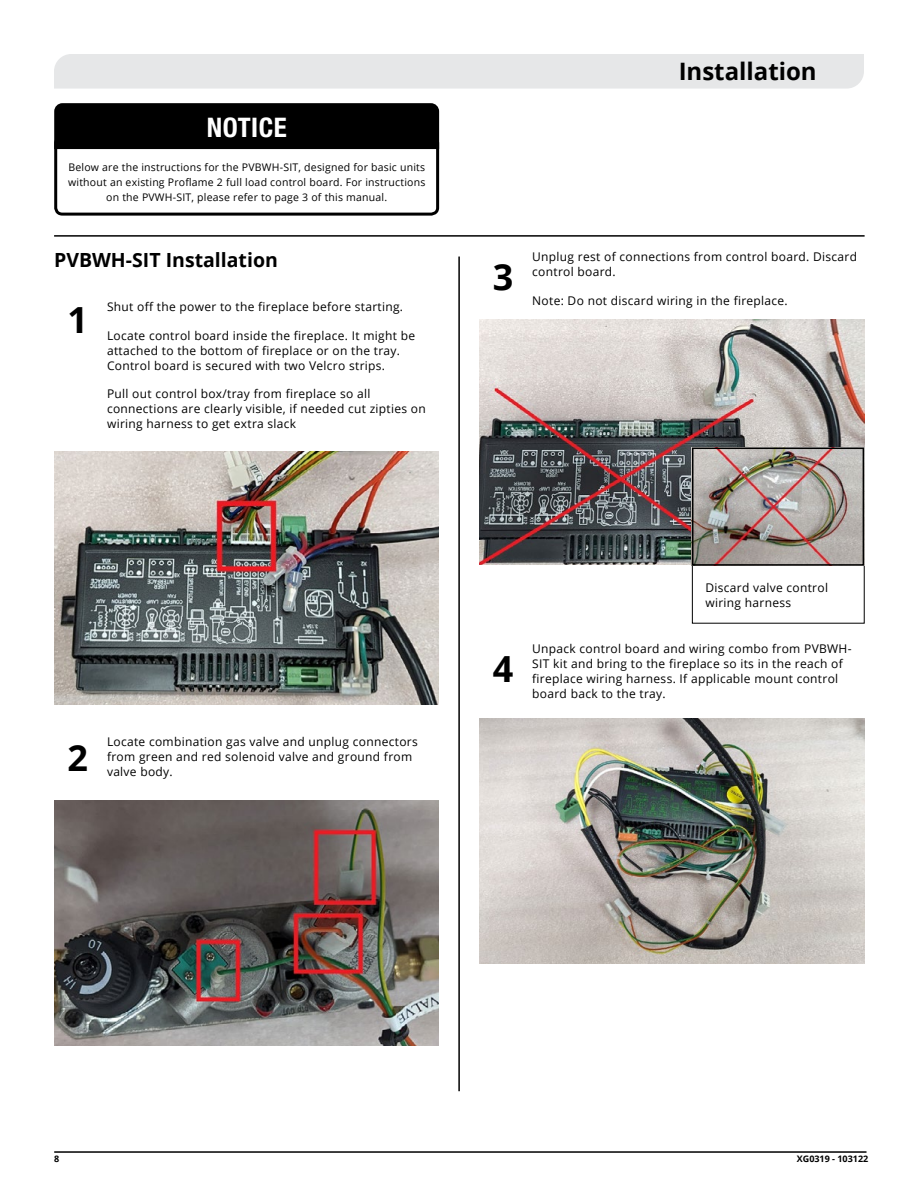
<style>
.page{position:relative;width:918px;height:1188px;background:#fff}
.page>*{position:absolute;margin:0;border:0;box-sizing:border-box;transform-origin:0 0}
.t1{font:700 36px "Open Sans";color:#000}
.t2{font:700 condensed 27px "Helvetica Neue LT Pro";letter-spacing:.02em;color:#fff}
.t3{font:700 24px "Open Sans";color:#000}
.heading_level_2{font:700 19.5px "Open Sans";color:#000}
.t4{font:12px/15px "Open Sans";letter-spacing:.025em;color:#000}
.t5{font:10.5px/15px "Open Sans";letter-spacing:.02em;color:#000;text-align:center}
.t6{font:700 9px "Open Sans";color:#000}
</style>
<div class="page">
<hr style="left:54px;top:1151px;width:813px;height:2px;background:#000">
<div style="left:54px;top:54px;width:810px;height:35px;background:#e6e7e8"></div>
<hr style="left:54px;top:235px;width:811px;height:2px;background:#000">
<hr style="left:458px;top:257px;width:2px;height:834px;background:#000">
<img style="left:54px;top:451px;width:385px;height:253px">
<img style="left:54px;top:800px;width:385px;height:245px">
<img style="left:479px;top:718px;width:385px;height:245px">
<img style="left:479px;top:320px;width:385px;height:245px">
<img style="left:695px;top:451px;width:166px;height:112px">
<div style="left:692px;top:448px;width:172px;height:118px;border:2px solid #000"></div>
<div style="left:54px;top:136px;width:385px;height:80px;border:3px solid #000;border-radius:7px"></div>
<div style="left:54px;top:103px;width:386px;height:48px;background:#000"></div>
<p class="t2" style="left:207px;top:111px;width:81px">NOTICE</p>
<p class="t5" style="left:68px;top:159px;width:359px">Below are the instructions for the PVBWH-SIT, designed for basic units without an existing Proflame 2 full load control board. For instructions on the PVWH-SIT, please refer to page 3 of this manual.</p>
<p class="heading_level_2" style="left:54px;top:246px;width:225px">PVBWH-SIT Installation</p>
<p class="t4" style="left:107px;top:299px;width:298px">Shut off the power to the fireplace before starting.</p>
<p class="t4" style="left:107px;top:328px;width:310px">Locate control board inside the fireplace. It might be attached to the bottom of fireplace or on the tray.<br>Control board is secured with two Velcro strips.</p>
<p class="t4" style="left:107px;top:386px;width:320px">Pull out control box/tray from fireplace so all connections are clearly visible, if needed cut zipties on wiring harness to get extra slack</p>
<p class="t1" style="left:68px;top:294px;width:22px">1</p>
<p class="t1" style="left:68px;top:732px;width:22px">2</p>
<p class="t4" style="left:107px;top:734px;width:312px">Locate combination gas valve and unplug connectors from green and red solenoid valve and ground from valve body.</p>
<h3 class="t3" style="left:679px;top:55px;width:140px">Installation</h3>
<p class="t1" style="left:493px;top:252px;width:22px">3</p>
<p class="t4" style="left:532px;top:249px;width:326px">Unplug rest of connections from control board. Discard control board.</p>
<p class="t4" style="left:532px;top:292px;width:257px">Note: Do not discard wiring in the fireplace.</p>
<p class="t1" style="left:493px;top:644px;width:22px">4</p>
<p class="t4" style="left:705px;top:580px;width:124px">Discard valve control wiring harness</p>
<p class="t4" style="left:532px;top:641px;width:321px">Unpack control board and wiring combo from PVBWH-SIT kit and bring to the fireplace so its in the reach of fireplace wiring harness. If applicable mount control board back to the tray.</p>
<p class="t6" style="left:54px;top:1152px;width:7px">8</p>
<p class="t6" style="left:797px;top:1152px;width:73px">XG0319 - 103122</p>
</div>
